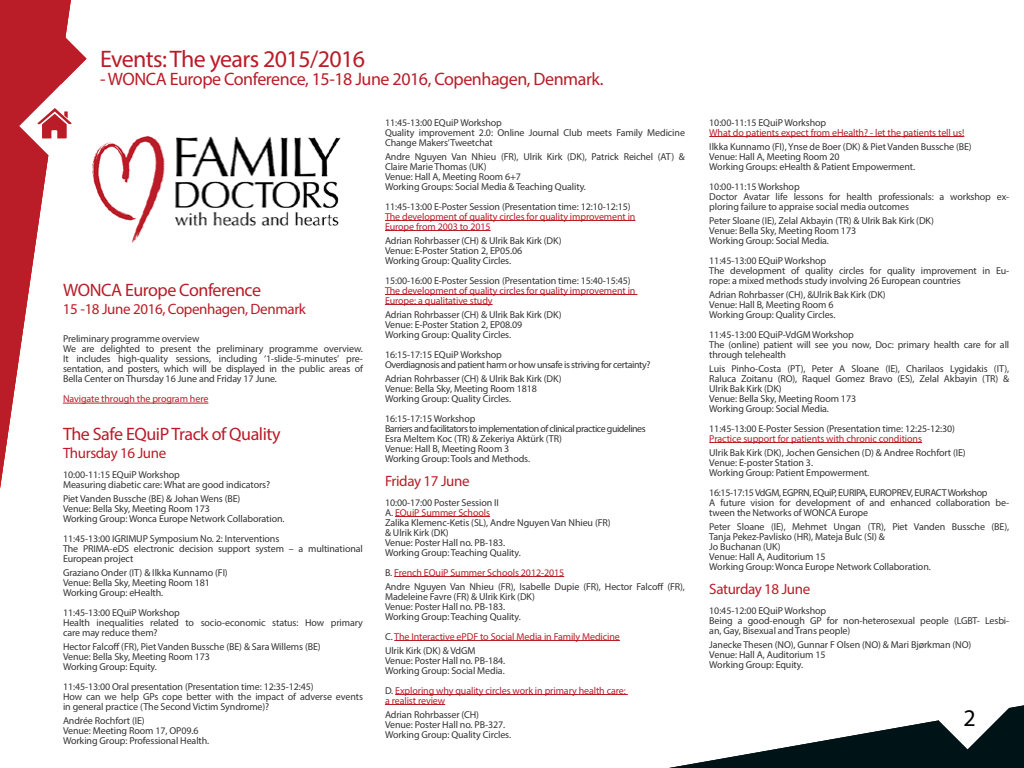
<style>
.page{position:relative;width:1024px;height:768px;background:#fff}
.page>*{position:absolute;margin:0;border:0;box-sizing:border-box;transform-origin:0 0}
.t1{font:24px "Myriad Pro";letter-spacing:-.025em;color:#ba1c28}
.t2{font:24px "Myriad Pro";color:#000}
.t3{font:18px "Myriad Pro";letter-spacing:-.025em;color:#ba1c28}
.t4{font:15px "Myriad Pro";letter-spacing:-.025em;color:#ba1c28}
.t5{font:10px/10px "Myriad Pro";letter-spacing:-.01em;color:#333}
.t6{font:10px/10px "Myriad Pro";letter-spacing:-.01em;color:#ba1c28}
.t7{font:10px/10px "Myriad Pro";letter-spacing:-.04em;color:#333}
.s1{color:#ba1c28}
.s2{color:#333}
</style>
<div class="page">
<svg style="left:0;top:0;width:71px;height:489px"></svg>
<hr style="left:385px;top:220px;width:251px;height:1px;background:#ba1c28">
<hr style="left:385px;top:230px;width:106px;height:1px;background:#ba1c28">
<hr style="left:385px;top:294px;width:252px;height:1px;background:#ba1c28">
<hr style="left:385px;top:304px;width:108px;height:1px;background:#ba1c28">
<hr style="left:395px;top:516px;width:95px;height:1px;background:#ba1c28">
<hr style="left:394px;top:576px;width:170px;height:1px;background:#ba1c28">
<hr style="left:394px;top:640px;width:226px;height:1px;background:#ba1c28">
<hr style="left:395px;top:694px;width:233px;height:1px;background:#ba1c28">
<hr style="left:385px;top:704px;width:60px;height:1px;background:#ba1c28">
<hr style="left:709px;top:136px;width:255px;height:1px;background:#ba1c28">
<hr style="left:709px;top:442px;width:213px;height:1px;background:#ba1c28">
<hr style="left:63px;top:403px;width:145px;height:1px;background:#ba1c28">
<img style="left:92px;top:136px;width:249px;height:107px">
<svg style="left:669px;top:705px;width:355px;height:63px"></svg>
<svg style="left:3px;top:17px;width:84px;height:138px"></svg>
<h1 class="t1" style="left:100px;top:44px;width:267px">Events: The years 2015/2016</h1>
<h2 class="t3" style="left:100px;top:68px;width:505px">- WONCA Europe Conference, 15-18 June 2016, Copenhagen, Denmark.</h2>
<p class="t5" style="left:385px;top:117px;width:302px">11:45-13:00 EQuiP Workshop<br>Quality improvement 2.0: Online Journal Club meets Family Medicine<br>Change Makers’ Tweetchat</p>
<p class="t5" style="left:385px;top:151px;width:301px">Andre Nguyen Van Nhieu (FR), Ulrik Kirk (DK), Patrick Reichel (AT) &amp; Claire Marie Thomas (UK)<br>Venue: Hall A, Meeting Room 6+7<br>Working Groups: Social Media &amp; Teaching Quality.</p>
<p class="t5" style="left:385px;top:201px;width:247px">11:45-13:00 E-Poster Session (Presentation time: 12:10-12:15)</p>
<p class="t6" style="left:385px;top:211px;width:252px">The development of quality circles for quality improvement in<br>Europe from 2003 to 2015</p>
<p class="t5" style="left:385px;top:235px;width:178px">Adrian Rohrbasser (CH) &amp; Ulrik Bak Kirk (DK)<br>Venue: E-Poster Station 2, EP05.06<br>Working Group: Quality Circles.</p>
<p class="t5" style="left:385px;top:275px;width:247px">15:00-16:00 E-Poster Session (Presentation time: 15:40-15:45)</p>
<p class="t6" style="left:385px;top:285px;width:252px">The development of quality circles for quality improvement in<br>Europe: a qualitative study</p>
<p class="t5" style="left:385px;top:309px;width:178px">Adrian Rohrbasser (CH) &amp; Ulrik Bak Kirk (DK)<br>Venue: E-Poster Station 2, EP08.09<br>Working Group: Quality Circles.</p>
<p class="t7" style="left:385px;top:349px;width:267px">16:15-17:15 EQuiP Workshop<br>Overdiagnosis and patient harm or how unsafe is striving for certainty?</p>
<p class="t5" style="left:385px;top:373px;width:178px">Adrian Rohrbasser (CH) &amp; Ulrik Bak Kirk (DK)<br>Venue: Bella Sky, Meeting Room 1818<br>Working Group: Quality Circles.</p>
<p class="t5" style="left:385px;top:413px;width:262px">16:15-17:15 Workshop<br>Barriers and facilitators to implementation of clinical practice guidelines Esra Meltem Koc (TR) &amp; Zekeriya Aktürk (TR)<br>Venue: Hall B, Meeting Room 3<br>Working Group: Tools and Methods.</p>
<h3 class="t4" style="left:385px;top:471px;width:86px">Friday 17 June</h3>
<p class="t5" style="left:385px;top:497px;width:227px">10:00-17:00 Poster Session II<br>A. <span class="s1">EQuiP Summer Schools<br></span>Zalika Klemenc-Ketis (SL), Andre Nguyen Van Nhieu (FR) &amp; Ulrik Kirk (DK)<br>Venue: Poster Hall no. PB-183.<br>Working Group: Teaching Quality.</p>
<p class="t5" style="left:385px;top:565px;width:301px;line-height:14px">B. <span class="s1">French EQuiP Summer Schools 2012-2015<br></span>Andre Nguyen Van Nhieu (FR), Isabelle Dupie (FR), Hector Falcoff (FR),</p>
<p class="t5" style="left:385px;top:591px;width:152px">Madeleine Favre (FR) &amp; Ulrik Kirk (DK)<br>Venue: Poster Hall no. PB-183.<br>Working Group: Teaching Quality.</p>
<p class="t6" style="left:385px;top:629px;width:236px;line-height:14px"><span class="s2">C.</span> The Interactive ePDF to Social Media in Family Medicine<br><span class="s2">Ulrik Kirk (DK) &amp; VdGM</span></p>
<p class="t5" style="left:385px;top:655px;width:122px">Venue: Poster Hall no. PB-184.<br>Working Group: Social Media.</p>
<p class="t6" style="left:385px;top:685px;width:242px"><span class="s2">D.</span> Exploring why quality circles work in primary health care: a realist review</p>
<p class="t5" style="left:385px;top:709px;width:128px">Adrian Rohrbasser (CH)<br>Venue: Poster Hall no. PB-327.<br>Working Group: Quality Circles.</p>
<p class="t5" style="left:709px;top:117px;width:118px">10:00-11:15 EQuiP Workshop</p>
<p class="t6" style="left:709px;top:127px;width:257px">What do patients expect from eHealth? - let the patients tell us!</p>
<p class="t5" style="left:709px;top:141px;width:264px">Ilkka Kunnamo (FI), Ynse de Boer (DK) &amp; Piet Vanden Bussche (BE)<br>Venue: Hall A, Meeting Room 20<br>Working Groups: eHealth &amp; Patient Empowerment.</p>
<p class="t5" style="left:709px;top:181px;width:301px">10:00-11:15 Workshop<br>Doctor Avatar life lessons for health professionals: a workshop ex&shy;ploring failure to appraise social media outcomes</p>
<p class="t5" style="left:709px;top:215px;width:226px">Peter Sloane (IE), Zelal Akbayin (TR) &amp; Ulrik Bak Kirk (DK)<br>Venue: Bella Sky, Meeting Room 173<br>Working Group: Social Media.</p>
<p class="t5" style="left:709px;top:255px;width:301px">11:45-13:00 EQuiP Workshop<br>The development of quality circles for quality improvement in Eu&shy;rope: a mixed methods study involving 26 European countries</p>
<p class="t5" style="left:709px;top:289px;width:178px">Adrian Rohrbasser (CH), &amp;Ulrik Bak Kirk (DK)<br>Venue: Hall B, Meeting Room 6<br>Working Group: Quality Circles.</p>
<p class="t5" style="left:709px;top:329px;width:302px">11:45-13:00 EQuiP-VdGM Workshop<br>The (online) patient will see you now, Doc: primary health care for all through telehealth</p>
<p class="t5" style="left:709px;top:363px;width:302px">Luis Pinho-Costa (PT), Peter A Sloane (IE), Charilaos Lygidakis (IT), Raluca Zoitanu (RO), Raquel Gomez Bravo (ES), Zelal Akbayin (TR) &amp; Ulrik Bak Kirk (DK)<br>Venue: Bella Sky, Meeting Room 173<br>Working Group: Social Media.</p>
<p class="t5" style="left:709px;top:423px;width:247px">11:45-13:00 E-Poster Session (Presentation time: 12:25-12:30)</p>
<p class="t6" style="left:709px;top:433px;width:214px">Practice support for patients with chronic conditions</p>
<p class="t5" style="left:709px;top:447px;width:258px">Ulrik Bak Kirk (DK), Jochen Gensichen (D) &amp; Andree Rochfort (IE)<br>Venue: E-poster Station 3.<br>Working Group: Patient Empowerment.</p>
<p class="t5" style="left:709px;top:487px;width:301px">16:15-17:15 VdGM, EGPRN, EQuiP, EURIPA, EUROPREV, EURACT Workshop<br>A future vision for development of and enhanced collaboration be&shy;tween the Networks of WONCA Europe</p>
<p class="t5" style="left:709px;top:521px;width:301px">Peter Sloane (IE), Mehmet Ungan (TR), Piet Vanden Bussche (BE), Tanja Pekez-Pavlisko (HR), Mateja Bulc (SI) &amp;<br>Jo Buchanan (UK)<br>Venue: Hall A, Auditorium 15<br>Working Group: Wonca Europe Network Collaboration.</p>
<h3 class="t4" style="left:709px;top:579px;width:103px">Saturday 18 June</h3>
<p class="t5" style="left:709px;top:605px;width:301px">10:45-12:00 EQuiP Workshop<br>Being a good-enough GP for non-heterosexual people (LGBT- Lesbi&shy;an, Gay, Bisexual and Trans people)</p>
<p class="t5" style="left:709px;top:639px;width:263px">Janecke Thesen (NO), Gunnar F Olsen (NO) &amp; Mari Bjørkman (NO)<br>Venue: Hall A, Auditorium 15<br>Working Group: Equity.</p>
<h2 class="t3" style="left:63px;top:279px;width:200px">WONCA Europe Conference</h2>
<h3 class="t4" style="left:63px;top:300px;width:244px">15 -18 June 2016, Copenhagen, Denmark</h3>
<p class="t5" style="left:63px;top:334px;width:302px">Preliminary programme overview<br>We are delighted to present the preliminary programme overview.<br>It includes high-quality sessions, including ‘1-slide-5-minutes’ pre&shy;sentation, and posters, which will be displayed in the public areas of Bella Center on Thursday 16 June and Friday 17 June.</p>
<p class="t6" style="left:63px;top:394px;width:147px">Navigate through the program here</p>
<h2 class="t3" style="left:63px;top:423px;width:219px">The Safe EQuiP Track of Quality</h2>
<h3 class="t4" style="left:63px;top:444px;width:105px">Thursday 16 June</h3>
<p class="t5" style="left:63px;top:470px;width:209px">10:00-11:15 EQuiP Workshop<br>Measuring diabetic care: What are good indicators?</p>
<p class="t5" style="left:63px;top:494px;width:223px">Piet Vanden Bussche (BE) &amp; Johan Wens (BE)<br>Venue: Bella Sky, Meeting Room 173<br>Working Group: Wonca Europe Network Collaboration.</p>
<p class="t5" style="left:63px;top:534px;width:302px">11:45-13:00 IGRIMUP Symposium No. 2: Interventions<br>The PRIMA-eDS electronic decision support system – a multinational<br>European project</p>
<p class="t5" style="left:63px;top:568px;width:166px">Graziano Onder (IT) &amp; Ilkka Kunnamo (FI)<br>Venue: Bella Sky, Meeting Room 181<br>Working Group: eHealth.</p>
<p class="t5" style="left:63px;top:608px;width:301px">11:45-13:00 EQuiP Workshop<br>Health inequalities related to socio-economic status: How primary care may reduce them?</p>
<p class="t5" style="left:63px;top:642px;width:259px">Hector Falcoff (FR), Piet Vanden Bussche (BE) &amp; Sara Willems (BE)<br>Venue: Bella Sky, Meeting Room 173<br>Working Group: Equity.</p>
<p class="t5" style="left:63px;top:682px;width:301px">11:45-13:00 Oral presentation (Presentation time: 12:35-12:45)<br>How can we help GPs cope better with the impact of adverse events in general practice (The Second Victim Syndrome)?</p>
<p class="t5" style="left:63px;top:716px;width:148px">Andrée Rochfort (IE)<br>Venue: Meeting Room 17, OP09.6<br>Working Group: Professional Health.</p>
<h1 class="t2" style="left:963px;top:703px;width:14px">2</h1>
</div>
